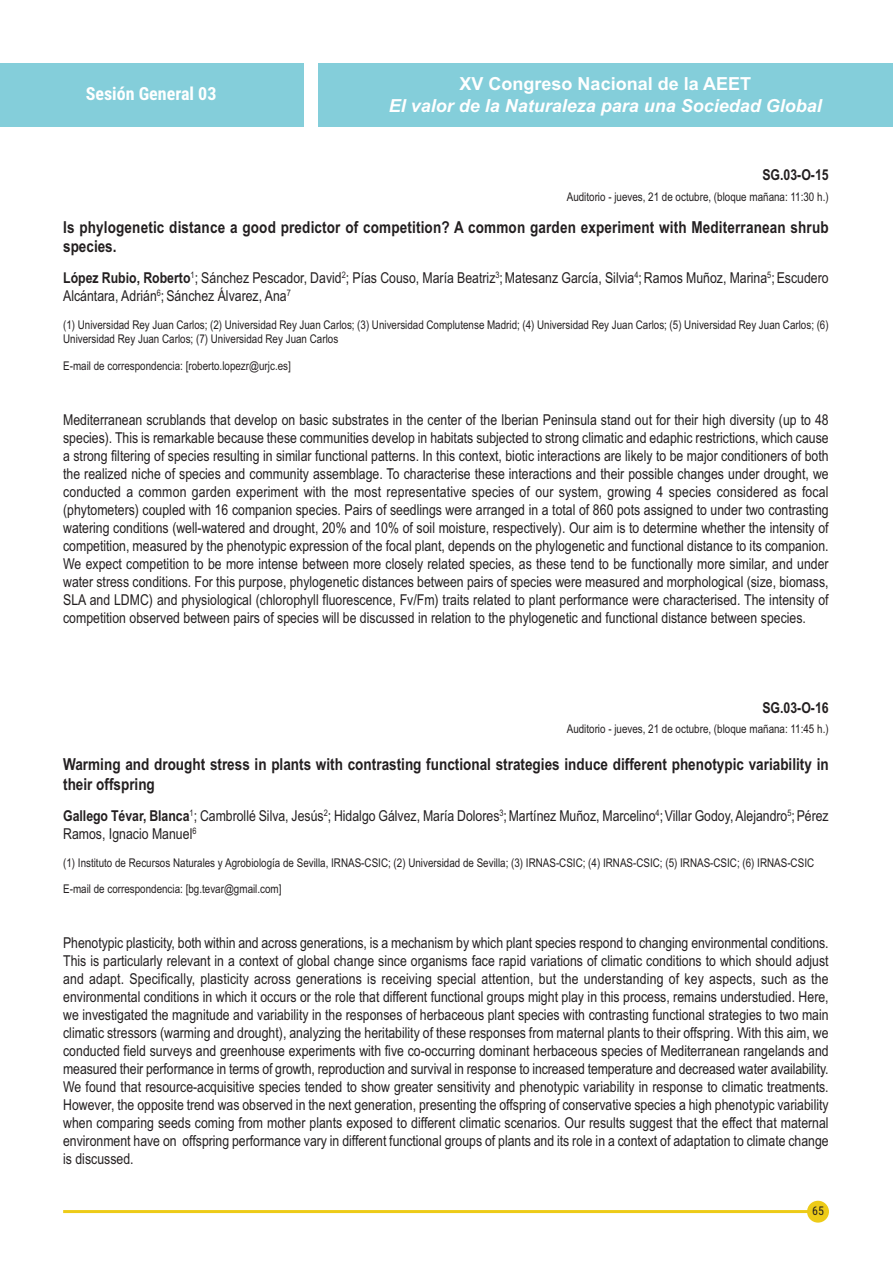
<style>
.page{position:relative;width:893px;height:1263px;background:#fff}
.page>*{position:absolute;margin:0;border:0;box-sizing:border-box;transform-origin:0 0}
.t1{font:italic 700 18px "Arial";color:#fff}
.t2{font:700 18px "Arial";color:#fff}
.t3{font:700 18px "Roboto Condensed";color:#fff}
.t4{font:700 16.5px/19.8px "Arial Narrow";color:#231f20}
.t5{font:15px/18px "Arial Narrow";color:#231f20}
.t6{font:700 15px "Arial Narrow";color:#231f20}
.t7{font:12px/14.4px "Arial Narrow";color:#231f20}
.t8{font:12px "Roboto Condensed";color:#231f20}
.s1{font-weight:700}
</style>
<div class="page">
<div style="left:0;top:63px;width:303px;height:64px;background:#84ceda"></div>
<div style="left:318px;top:63px;width:575px;height:64px;background:#84ceda"></div>
<hr style="left:63px;top:1210px;width:766px;height:3px;background:#edcb18">
<div style="left:807px;top:1200px;width:22px;height:22px;background:#edcb18;border-radius:50%"></div>
<p class="t3" style="left:86px;top:84px;width:132px">Sesión General 03</p>
<p class="t2" style="left:459px;top:77px;width:293px">XV Congreso Nacional de la AEET</p>
<p class="t1" style="left:389px;top:99px;width:435px">El valor de la Naturaleza para una Sociedad Global</p>
<p class="t6" style="left:762px;top:170px;width:68px">SG.03-O-15</p>
<p class="t7" style="left:567px;top:190px;width:263px">Auditorio - jueves, 21 de octubre, (bloque mañana: 11:30 h.)</p>
<p class="t4" style="left:63px;top:218px;width:767px">Is phylogenetic distance a good predictor of competition? A common garden experiment with Mediterranean shrub species.</p>
<p class="t5" style="left:63px;top:270px;width:767px"><span class="s1">López Rubio, Roberto</span><sup>1</sup>; Sánchez Pescador, David<sup>2</sup>; Pías Couso, María Beatriz<sup>3</sup>;Matesanz García, Silvia<sup>4</sup>;Ramos Muñoz, Marina<sup>5</sup>;Escudero<br>Alcántara, Adrián<sup>6</sup>; Sánchez Álvarez, Ana<sup>7</sup></p>
<p class="t7" style="left:63px;top:319px;width:767px">(1) Universidad Rey Juan Carlos; (2) Universidad Rey Juan Carlos; (3) Universidad Complutense Madrid; (4) Universidad Rey Juan Carlos; (5) Universidad Rey Juan Carlos; (6)<br>Universidad Rey Juan Carlos; (7) Universidad Rey Juan Carlos</p>
<p class="t7" style="left:63px;top:359px;width:229px">E-mail de correspondencia: [roberto.lopezr@urjc.es]</p>
<p class="t5" style="left:63px;top:412px;width:767px;text-align:justify">Mediterranean scrublands that develop on basic substrates in the center of the Iberian Peninsula stand out for their high diversity (up to 48 species). This is remarkable because these communities develop in habitats subjected to strong climatic and edaphic restrictions, which cause a strong filtering of species resulting in similar functional patterns. In this context, biotic interactions are likely to be major conditioners of both the realized niche of species and community assemblage. To characterise these interactions and their possible changes under drought, we conducted a common garden experiment with the most representative species of our system, growing 4 species considered as focal (phytometers) coupled with 16 companion species. Pairs of seedlings were arranged in a total of 860 pots assigned to under two contrasting watering conditions (well-watered and drought, 20% and 10% of soil moisture, respectively). Our aim is to determine whether the intensity of competition, measured by the phenotypic expression of the focal plant, depends on the phylogenetic and functional distance to its companion.<br>We expect competition to be more intense between more closely related species, as these tend to be functionally more similar, and under water stress conditions. For this purpose, phylogenetic distances between pairs of species were measured and morphological (size, biomass, SLA and LDMC) and physiological (chlorophyll fluorescence, Fv/Fm) traits related to plant performance were characterised. The intensity of competition observed between pairs of species will be discussed in relation to the phylogenetic and functional distance between species.</p>
<p class="t6" style="left:762px;top:702px;width:68px">SG.03-O-16</p>
<p class="t7" style="left:567px;top:722px;width:263px">Auditorio - jueves, 21 de octubre, (bloque mañana: 11:45 h.)</p>
<p class="t4" style="left:63px;top:756px;width:767px">Warming and drought stress in plants with contrasting functional strategies induce different phenotypic variability in their offspring</p>
<p class="t5" style="left:63px;top:808px;width:767px"><span class="s1">Gallego Tévar, Blanca</span><sup>1</sup>; Cambrollé Silva, Jesús<sup>2</sup>; Hidalgo Gálvez, María Dolores<sup>3</sup>;Martínez Muñoz, Marcelino<sup>4</sup>;Villar Godoy, Alejandro<sup>5</sup>;Pérez<br>Ramos, Ignacio Manuel<sup>6</sup></p>
<p class="t7" style="left:63px;top:856px;width:752px">(1) Instituto de Recursos Naturales y Agrobiología de Sevilla, IRNAS-CSIC; (2) Universidad de Sevilla; (3) IRNAS-CSIC; (4) IRNAS-CSIC; (5) IRNAS-CSIC; (6) IRNAS-CSIC</p>
<p class="t7" style="left:63px;top:883px;width:220px">E-mail de correspondencia: [bg.tevar@gmail.com]</p>
<p class="t5" style="left:63px;top:935px;width:767px;text-align:justify">Phenotypic plasticity, both within and across generations, is a mechanism by which plant species respond to changing environmental conditions.<br>This is particularly relevant in a context of global change since organisms face rapid variations of climatic conditions to which should adjust and adapt. Specifically, plasticity across generations is receiving special attention, but the understanding of key aspects, such as the environmental conditions in which it occurs or the role that different functional groups might play in this process, remains understudied. Here, we investigated the magnitude and variability in the responses of herbaceous plant species with contrasting functional strategies to two main climatic stressors (warming and drought), analyzing the heritability of these responses from maternal plants to their offspring. With this aim, we conducted field surveys and greenhouse experiments with five co-occurring dominant herbaceous species of Mediterranean rangelands and measured their performance in terms of growth, reproduction and survival in response to increased temperature and decreased water availability.<br>We found that resource-acquisitive species tended to show greater sensitivity and phenotypic variability in response to climatic treatments.<br>However, the opposite trend was observed in the next generation, presenting the offspring of conservative species a high phenotypic variability when comparing seeds coming from mother plants exposed to different climatic scenarios. Our results suggest that the effect that maternal environment have on offspring performance vary in different functional groups of plants and its role in a context of adaptation to climate change is discussed.</p>
<p class="t8" style="left:812px;top:1206px;width:13px">65</p>
</div>
